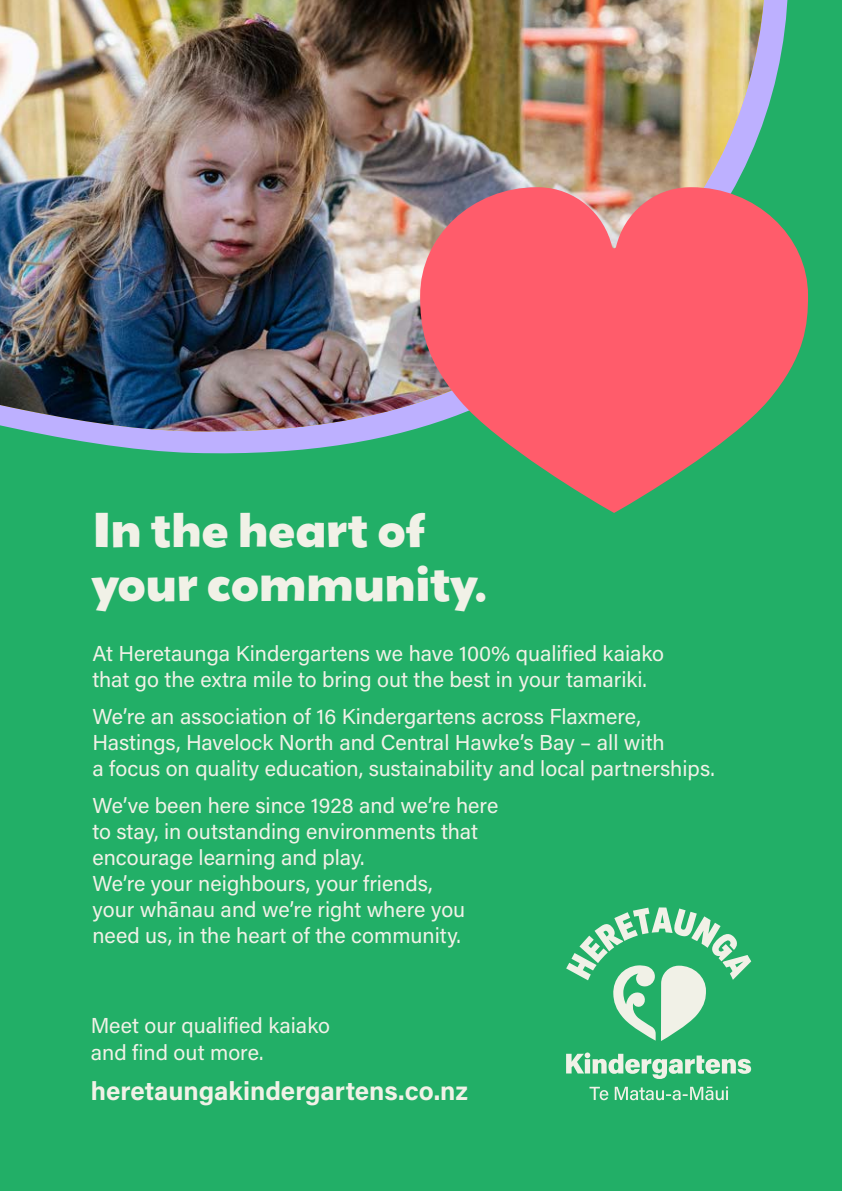
<style>
.page{position:relative;width:842px;height:1191px;background:#22af67}
.page>*{position:absolute;margin:0;border:0;box-sizing:border-box;transform-origin:0 0}
.t1{font:700 expanded 44px/54px "Grenadine MVB";color:#f1f1e7}
.t2{font:700 25.8px "Acumin Pro";color:#f1f1e7}
.t3{font:21.6px/26px "Acumin Pro";color:#f1f1e7}
</style>
<div class="page">
<svg style="left:566px;top:907px;width:185px;height:193px"></svg>
<svg style="left:58px;top:437px;width:325px;height:17px;fill:#bdb0ff"></svg>
<svg style="left:764px;top:0;width:24px;height:120px;fill:#bdb0ff"></svg>
<img style="left:0;top:0;width:764px;height:437px">
<svg style="left:420px;top:187px;width:388px;height:326px;fill:#ff5c6b"></svg>
<p class="t1" style="left:92px;top:503px;width:396px">In the heart of your community.</p>
<p class="t3" style="left:92px;top:639px;width:573px">At Heretaunga Kindergartens we have 100% qualified kaiako that go the extra mile to bring out the best in your tamariki.</p>
<p class="t3" style="left:92px;top:702px;width:624px">We’re an association of 16 Kindergartens across Flaxmere,<br>Hastings, Havelock North and Central Hawke’s Bay – all with<br>a focus on quality education, sustainability and local partnerships.</p>
<p class="t3" style="left:92px;top:792px;width:407px">We’ve been here since 1928 and we’re here to stay, in outstanding environments that encourage learning and play.<br>We’re your neighbours, your friends,<br>your whānau and we’re right where you need us, in the heart of the community.</p>
<p class="t3" style="left:91px;top:1011px;width:241px;line-height:27px">Meet our qualified kaiako and find out more.</p>
<p class="t2" style="left:91px;top:1072px;width:379px">heretaungakindergartens.co.nz</p>
</div>
